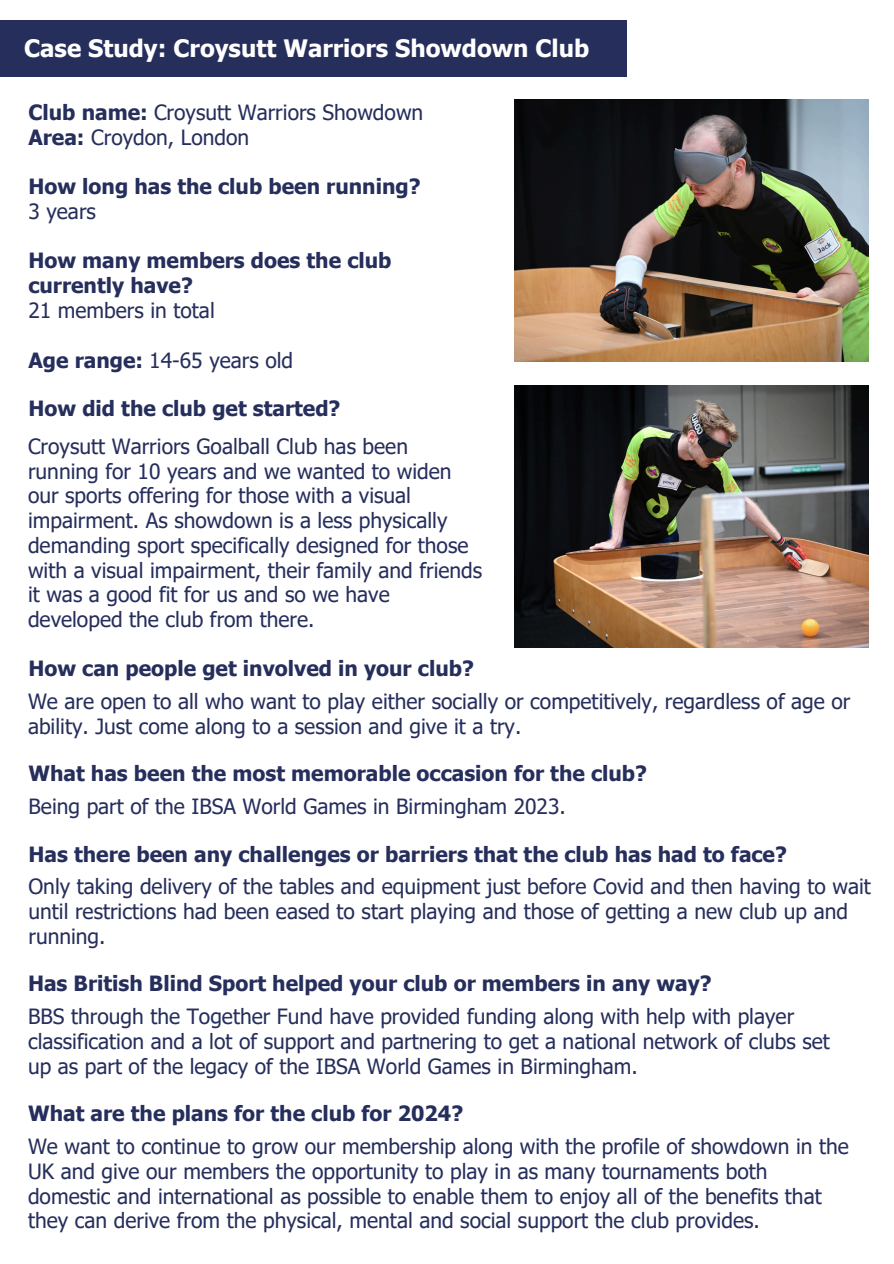
<style>
.page{position:relative;width:894px;height:1264px;background:#fff}
.page>*{position:absolute;margin:0;border:0;box-sizing:border-box;transform-origin:0 0}
.t1{font:700 24px "Tahoma";color:#fff}
.t2{font:21px/24.8px "Tahoma";color:#262e5c}
.t3{font:700 21px "Tahoma";color:#262e5c}
.s1{font-weight:700}
</style>
<div class="page">
<div style="left:0;top:20px;width:626px;height:57px;background:#262e5c"></div>
<img style="left:514px;top:100px;width:354px;height:261px">
<img style="left:514px;top:385px;width:354px;height:262px">
<p class="t1" style="left:24px;top:33px;width:566px">Case Study: Croysutt Warriors Showdown Club</p>
<p class="t2" style="left:28px;top:99px;width:396px"><span class="s1">Club name:</span> Croysutt Warriors Showdown</p>
<p class="t2" style="left:28px;top:124px;width:222px"><span class="s1">Area:</span> Croydon, London</p>
<p class="t3" style="left:28px;top:173px;width:393px">How long has the club been running?</p>
<p class="t2" style="left:28px;top:198px;width:69px">3 years</p>
<p class="t3" style="left:28px;top:247px;width:364px">How many members does the club</p>
<p class="t3" style="left:28px;top:272px;width:166px">currently have?</p>
<p class="t2" style="left:28px;top:297px;width:188px">21 members in total</p>
<p class="t2" style="left:28px;top:347px;width:266px"><span class="s1">Age range:</span> 14-65 years old</p>
<h2 class="t3" style="left:28px;top:395px;width:313px">How did the club get started?</h2>
<p class="t2" style="left:28px;top:433px;width:455px">Croysutt Warriors Goalball Club has been running for 10 years and we wanted to widen our sports offering for those with a visual impairment. As showdown is a less physically demanding sport specifically designed for those with a visual impairment, their family and friends it was a good fit for us and so we have developed the club from there.</p>
<h2 class="t3" style="left:28px;top:654px;width:447px">How can people get involved in your club?</h2>
<p class="t2" style="left:28px;top:688px;width:823px">We are open to all who want to play either socially or competitively, regardless of age or ability. Just come along to a session and give it a try.</p>
<h2 class="t3" style="left:28px;top:760px;width:620px">What has been the most memorable occasion for the club?</h2>
<p class="t2" style="left:29px;top:793px;width:538px">Being part of the IBSA World Games in Birmingham 2023.</p>
<h2 class="t3" style="left:28px;top:840px;width:759px">Has there been any challenges or barriers that the club has had to face?</h2>
<p class="t2" style="left:28px;top:873px;width:843px">Only taking delivery of the tables and equipment just before Covid and then having to wait until restrictions had been eased to start playing and those of getting a new club up and running.</p>
<h2 class="t3" style="left:28px;top:970px;width:685px">Has British Blind Sport helped your club or members in any way?</h2>
<p class="t2" style="left:28px;top:1003px;width:803px">BBS through the Together Fund have provided funding along with help with player classification and a lot of support and partnering to get a national network of clubs set up as part of the legacy of the IBSA World Games in Birmingham.</p>
<h2 class="t3" style="left:28px;top:1100px;width:436px">What are the plans for the club for 2024?</h2>
<p class="t2" style="left:28px;top:1133px;width:822px">We want to continue to grow our membership along with the profile of showdown in the UK and give our members the opportunity to play in as many tournaments both domestic and international as possible to enable them to enjoy all of the benefits that they can derive from the physical, mental and social support the club provides.</p>
</div>
